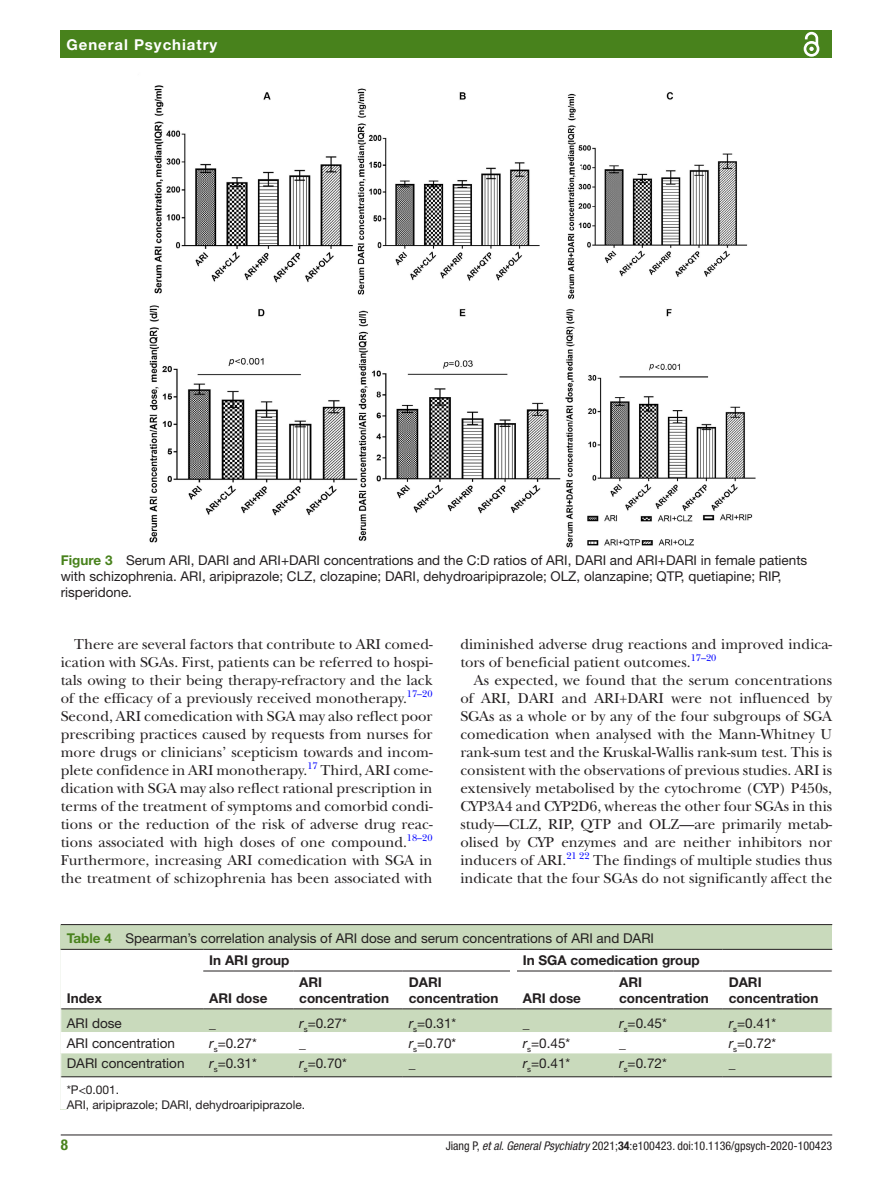
<style>
.page{position:relative;width:893px;height:1191px;background:#fff}
.page>*{position:absolute;margin:0;border:0;box-sizing:border-box;transform-origin:0 0}
.t1{font:15px/18px "New Baskerville";color:#231f20;text-align:justify}
.t2{font:700 15px "Helvetica Neue LT Std";letter-spacing:.065em;color:#fff}
.t3{font:700 condensed 15px "Helvetica Neue LT Std";color:#48821c}
.t4{font:13.5px/16.2px "Helvetica Neue LT Std";color:#231f20}
.t5{font:700 13.5px/16.2px "Helvetica Neue LT Std";color:#231f20}
.t6{font:condensed 12px "Helvetica Neue LT Std";color:#231f20}
.t7{font:12px/15px "Helvetica Neue LT Std";color:#231f20}
.t8{font:9.9px "New Baskerville";color:#00f}
.s1{font-weight:700;color:#48821c}
.s2{font-style:italic}
.s3{font-weight:700}
</style>
<div class="page">
<hr style="left:61px;top:1134px;width:771px;height:1px;background:#231f20">
<div style="left:61px;top:31px;width:771px;height:27px;background:#48821c"></div>
<svg style="left:803px;top:31px;width:17px;height:26px"></svg>
<img style="left:149px;top:85px;width:606px;height:462px">
<div style="left:61px;top:925px;width:771px;height:184px;background:#c9dabc"></div>
<hr style="left:61px;top:924px;width:771px;height:1px;background:#231f20">
<div style="left:61px;top:950px;width:771px;height:159px;background:#fff"></div>
<svg style="left:61px;top:1009px;width:771px;height:67px"></svg>
<hr style="left:61px;top:1008px;width:142px;height:1px;background:#231f20">
<hr style="left:61px;top:949px;width:142px;height:1px;background:#231f20">
<hr style="left:203px;top:949px;width:90px;height:1px;background:#231f20">
<hr style="left:293px;top:949px;width:110px;height:1px;background:#231f20">
<hr style="left:403px;top:949px;width:114px;height:1px;background:#231f20">
<hr style="left:517px;top:949px;width:96px;height:1px;background:#231f20">
<hr style="left:613px;top:949px;width:110px;height:1px;background:#231f20">
<hr style="left:723px;top:949px;width:109px;height:1px;background:#231f20">
<hr style="left:203px;top:970px;width:90px;height:1px;background:#231f20">
<hr style="left:203px;top:1008px;width:90px;height:1px;background:#231f20">
<hr style="left:293px;top:970px;width:110px;height:1px;background:#231f20">
<hr style="left:293px;top:1008px;width:110px;height:1px;background:#231f20">
<hr style="left:403px;top:970px;width:114px;height:1px;background:#231f20">
<hr style="left:403px;top:1008px;width:114px;height:1px;background:#231f20">
<hr style="left:517px;top:970px;width:96px;height:1px;background:#231f20">
<hr style="left:517px;top:1008px;width:96px;height:1px;background:#231f20">
<hr style="left:613px;top:970px;width:110px;height:1px;background:#231f20">
<hr style="left:613px;top:1008px;width:110px;height:1px;background:#231f20">
<hr style="left:723px;top:970px;width:109px;height:1px;background:#231f20">
<hr style="left:723px;top:1008px;width:109px;height:1px;background:#231f20">
<hr style="left:203px;top:1076px;width:90px;height:1px;background:#231f20">
<hr style="left:293px;top:1076px;width:110px;height:1px;background:#231f20">
<hr style="left:403px;top:1076px;width:114px;height:1px;background:#231f20">
<hr style="left:517px;top:1076px;width:96px;height:1px;background:#231f20">
<hr style="left:613px;top:1076px;width:110px;height:1px;background:#231f20">
<hr style="left:61px;top:1076px;width:142px;height:1px;background:#231f20">
<hr style="left:723px;top:1076px;width:109px;height:1px;background:#231f20">
<svg style="left:60px;top:949px;width:1px;height:22px"></svg>
<svg style="left:60px;top:1008px;width:1px;height:68px"></svg>
<hr style="left:67px;top:1093px;width:765px;height:2px;background:#fff">
<hr style="left:67px;top:1108px;width:765px;height:2px;background:#fff">
<svg style="left:511px;top:968px;width:6px;height:5px"></svg>
<p class="t2" style="left:66px;top:35px;width:152px">General Psychiatry</p>
<p class="t4" style="left:61px;top:552px;width:748px"><span class="s1">Figure 3</span> Serum ARI, DARI and ARI+DARI concentrations and the C:D ratios of ARI, DARI and ARI+DARI in female patients with schizophrenia. ARI, aripiprazole; CLZ, clozapine; DARI, dehydroaripiprazole; OLZ, olanzapine; QTP, quetiapine; RIP, risperidone.</p>
<p class="t1" style="left:61px;top:635px;width:373px;text-indent:14px">There are several factors that contribute to ARI comed&shy;ication with SGAs. First, patients can be referred to hospi&shy;tals owing to their being therapy-refractory and the lack of the efficacy of a previously received monotherapy.</p>
<p class="t8" style="left:407px;top:687px;width:27px">17–20</p>
<p class="t1" style="left:61px;top:707px;width:373px">Second, ARI comedication with SGA may also reflect poor prescribing practices caused by requests from nurses for more drugs or clinicians’ scepticism towards and incom&shy;plete confidence in ARI monotherapy.</p>
<p class="t8" style="left:307px;top:759px;width:12px">17</p>
<p class="t1" style="left:61px;top:761px;width:373px;text-indent:260px">Third, ARI come&shy;dication with SGA may also reflect rational prescription in terms of the treatment of symptoms and comorbid condi&shy;tions or the reduction of the risk of adverse drug reac&shy;tions associated with high doses of one compound.</p>
<p class="t8" style="left:407px;top:831px;width:27px">18–20</p>
<p class="t1" style="left:61px;top:851px;width:373px">Furthermore, increasing ARI comedication with SGA in the treatment of schizophrenia has been associated with</p>
<p class="t1" style="left:460px;top:635px;width:373px">diminished adverse drug reactions and improved indica&shy;tors of beneficial patient outcomes.</p>
<p class="t8" style="left:691px;top:651px;width:27px">17–20</p>
<p class="t1" style="left:460px;top:671px;width:373px;text-indent:14px">As expected, we found that the serum concentrations of ARI, DARI and ARI+DARI were not influenced by SGAs as a whole or by any of the four subgroups of SGA comedication when analysed with the Mann-Whitney U rank-sum test and the Kruskal-Wallis rank-sum test. This is consistent with the observations of previous studies. ARI is extensively metabolised by the cytochrome (CYP) P450s, CYP3A4 and CYP2D6, whereas the other four SGAs in this study—CLZ, RIP, QTP and OLZ—are primarily metab&shy;olised by CYP enzymes and are neither inhibitors nor inducers of ARI.</p>
<p class="t8" style="left:566px;top:849px;width:25px">21 22</p>
<p class="t1" style="left:460px;top:851px;width:373px;text-align:right">The findings of multiple studies thus<br>indicate that the four SGAs do not significantly affect the</p>
<p class="t4" style="left:67px;top:930px;width:589px"><span class="s1">Table 4</span> Spearman’s correlation analysis of ARI dose and serum concentrations of ARI and DARI</p>
<p class="t5" style="left:67px;top:989px;width:37px">Index</p>
<p class="t5" style="left:209px;top:951px;width:82px">In ARI group</p>
<p class="t5" style="left:523px;top:951px;width:178px">In SGA comedication group</p>
<p class="t5" style="left:209px;top:989px;width:60px">ARI dose</p>
<p class="t5" style="left:299px;top:973px;width:91px">ARI concentration</p>
<p class="t5" style="left:409px;top:973px;width:91px">DARI concentration</p>
<p class="t5" style="left:619px;top:973px;width:91px">ARI concentration</p>
<p class="t5" style="left:729px;top:973px;width:91px">DARI concentration</p>
<p class="t5" style="left:523px;top:989px;width:60px">ARI dose</p>
<p class="t4" style="left:67px;top:1014px;width:56px">ARI dose</p>
<p class="t4" style="left:299px;top:1014px;width:49px"><span class="s2">r</span><sub>s</sub>=0.27*</p>
<p class="t4" style="left:409px;top:1014px;width:49px"><span class="s2">r</span><sub>s</sub>=0.31*</p>
<p class="t4" style="left:619px;top:1014px;width:49px"><span class="s2">r</span><sub>s</sub>=0.45*</p>
<p class="t4" style="left:729px;top:1014px;width:49px"><span class="s2">r</span><sub>s</sub>=0.41*</p>
<p class="t4" style="left:67px;top:1034px;width:110px">ARI concentration</p>
<p class="t4" style="left:209px;top:1034px;width:49px"><span class="s2">r</span><sub>s</sub>=0.27*</p>
<p class="t4" style="left:409px;top:1034px;width:49px"><span class="s2">r</span><sub>s</sub>=0.70*</p>
<p class="t4" style="left:523px;top:1034px;width:49px"><span class="s2">r</span><sub>s</sub>=0.45*</p>
<p class="t4" style="left:729px;top:1034px;width:49px"><span class="s2">r</span><sub>s</sub>=0.72*</p>
<p class="t4" style="left:67px;top:1054px;width:119px">DARI concentration</p>
<p class="t4" style="left:209px;top:1054px;width:49px"><span class="s2">r</span><sub>s</sub>=0.31*</p>
<p class="t4" style="left:299px;top:1054px;width:49px"><span class="s2">r</span><sub>s</sub>=0.70*</p>
<p class="t4" style="left:409px;top:1054px;width:8px">_</p>
<p class="t4" style="left:523px;top:1054px;width:49px"><span class="s2">r</span><sub>s</sub>=0.41*</p>
<p class="t4" style="left:619px;top:1054px;width:49px"><span class="s2">r</span><sub>s</sub>=0.72*</p>
<p class="t4" style="left:729px;top:1054px;width:8px">_</p>
<p class="t7" style="left:67px;top:1082px;width:240px">*P&lt;0.001.<br>ARI, aripiprazole; DARI, dehydroaripiprazole.</p>
<p class="t3" style="left:61px;top:1135px;width:9px">8</p>
<p class="t6" style="left:446px;top:1138px;width:388px">Jiang P, <span class="s2">et al</span>. <span class="s2">General Psychiatry</span> 2021;<span class="s3">34</span>:e100423. doi:10.1136/gpsych-2020-100423</p>
</div>
